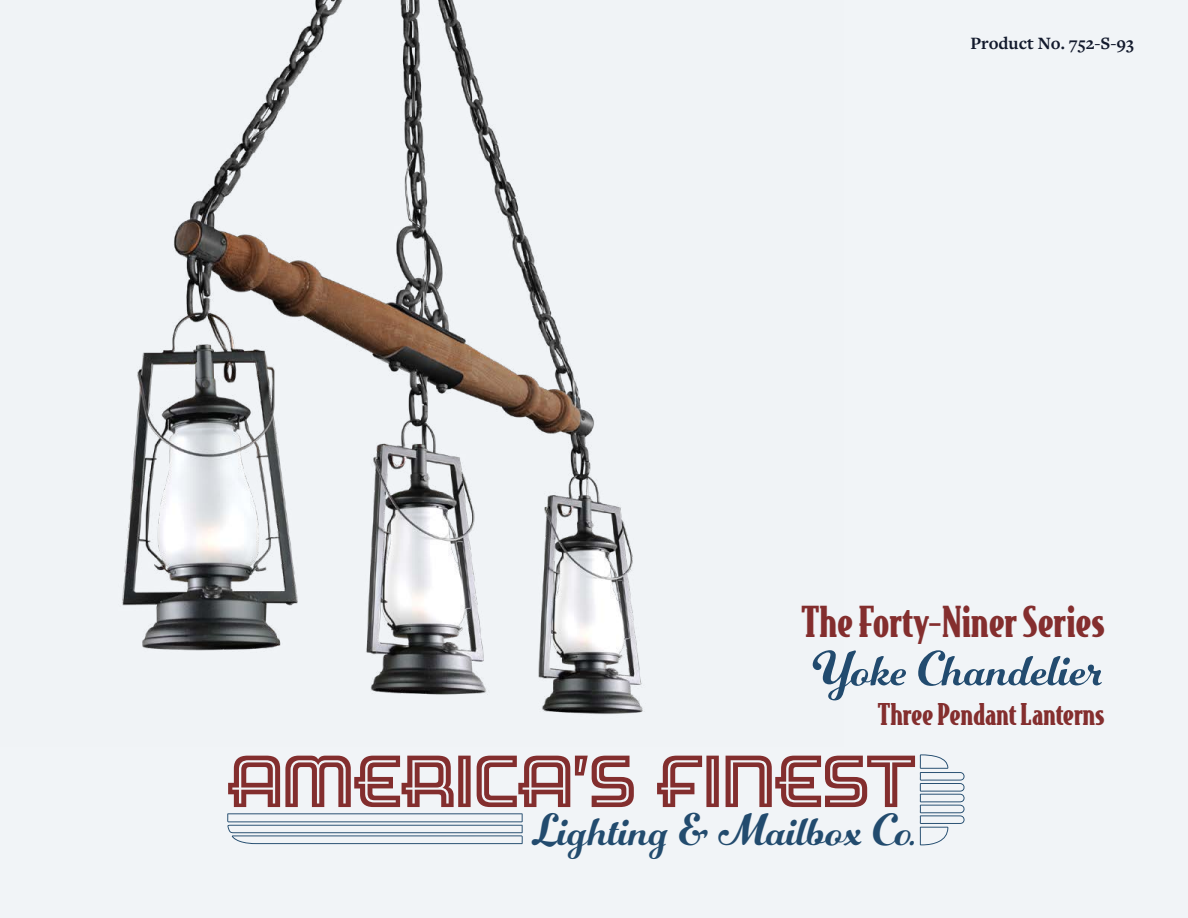
<style>
.page{position:relative;width:1188px;height:918px;background:#f1f4f7}
.page>*{position:absolute;margin:0;border:0;box-sizing:border-box;transform-origin:0 0}
.t1{font:70.8px "Hotel";letter-spacing:-.005em;color:#832e2e}
.t2{font:51px "Number Five Smooth";color:#224b6f}
.t3{font:46.95px "Number Five Smooth";color:#224b6e}
.t4{font:900 40.5px "Bodega Serif";color:#842e2e}
.t5{font:900 28.5px "Bodega Serif";color:#842e2e}
.t6{font:700 18px "Freight Text Pro";color:#131a2d}
</style>
<div class="page">
<svg style="left:227px;top:813px;width:296px;height:31px"></svg>
<svg style="left:920px;top:754px;width:45px;height:91px"></svg>
<img style="left:122px;top:0;width:521px;height:714px">
<p class="t6" style="left:970px;top:31px;width:165px">Product No. 752-S-93</p>
<p class="t4" style="left:802px;top:595px;width:304px">The Forty-Niner Series</p>
<p class="t2" style="left:813px;top:638px;width:293px">Yoke Chandelier</p>
<p class="t5" style="left:878px;top:695px;width:228px">Three Pendant Lanterns</p>
<h1 class="t1" style="left:227px;top:744px;width:691px">AMERICA’S FINEST</h1>
<p class="t3" style="left:532px;top:801px;width:386px">Lighting &amp; Mailbox Co.</p>
</div>
